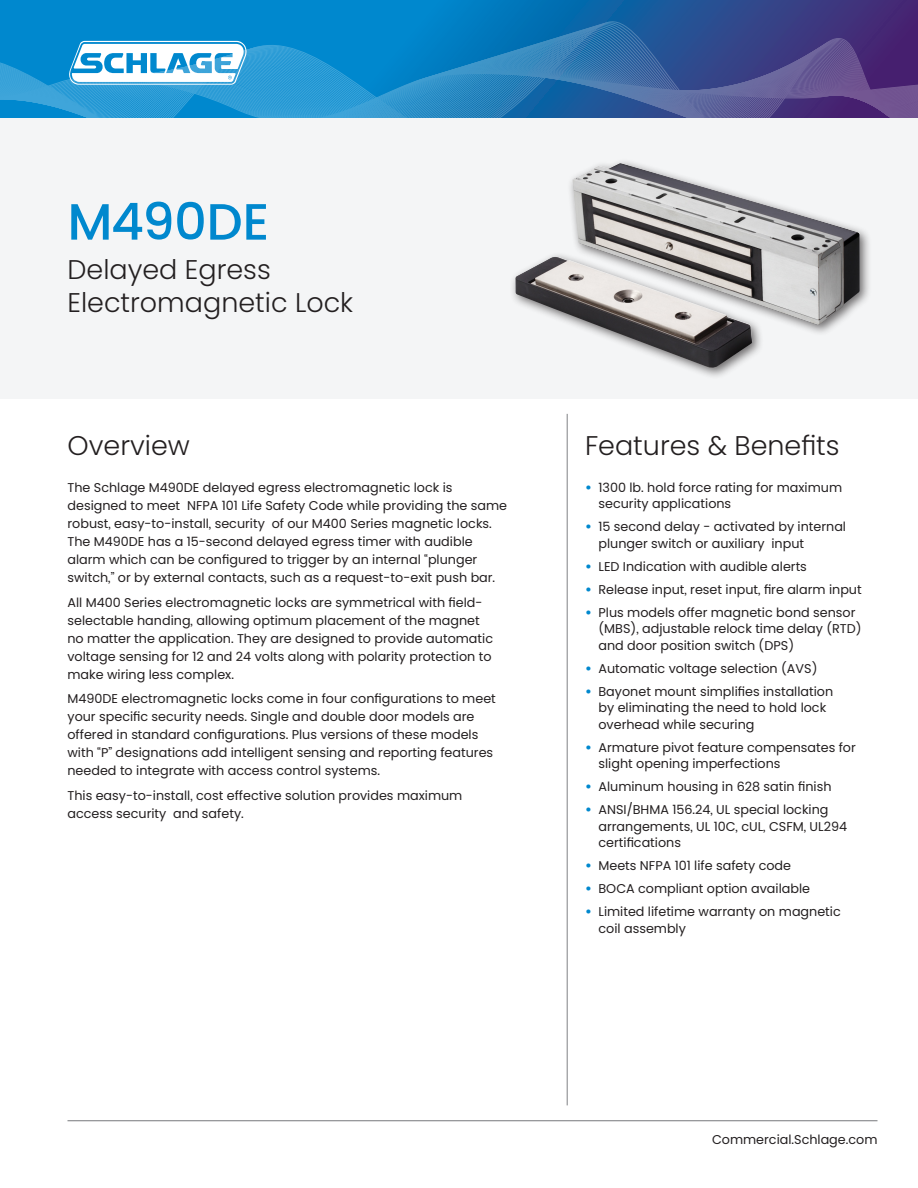
<style>
.page{position:relative;width:918px;height:1188px;background:#fff}
.page>*{position:absolute;margin:0;border:0;box-sizing:border-box;transform-origin:0 0}
.HDR_1_34_40pt{font:500 51px "Poppins";letter-spacing:-.01em;color:#0088ce}
.HDR_2_18_22pt{font:300 27px/33px "Poppins";color:#231f20}
.Body_8_5_12pt{font:12.75px/18px "Poppins";color:#231f20}
.s1{font-size:16.5px;color:#0088ce}
</style>
<div class="page">
<svg style="left:0;top:0;width:918px;height:20px;background:#106db3"></svg>
<svg style="left:0;top:20px;width:918px;height:98px;background:#2972b2"></svg>
<svg style="left:69px;top:41px;width:178px;height:44px"></svg>
<div style="left:0;top:118px;width:918px;height:281px;background:#f4f5f6"></div>
<hr style="left:567px;top:414px;width:1px;height:691px;background:#808285">
<hr style="left:68px;top:1120px;width:810px;height:1px;background:#76787b">
<div style="left:510px;top:158px;width:362px;height:222px;background:#231f20;opacity:.65"></div>
<img style="left:515px;top:163px;width:345px;height:206px">
<p class="HDR_1_34_40pt" style="left:68px;top:192px;width:203px">M490DE</p>
<p class="HDR_2_18_22pt" style="left:68px;top:254px;width:287px">Delayed Egress<br>Electromagnetic Lock</p>
<p class="HDR_2_18_22pt" style="left:68px;top:429px;width:124px">Overview</p>
<p class="HDR_2_18_22pt" style="left:585px;top:429px;width:256px">Features &amp; Benefits</p>
<p class="Body_8_5_12pt" style="left:68px;top:478px;width:441px">The Schlage M490DE delayed egress electromagnetic lock is designed to meet NFPA 101 Life Safety Code while providing the same robust, easy-to-install, security of our M400 Series magnetic locks.<br>The M490DE has a 15-second delayed egress timer with audible alarm which can be configured to trigger by an internal “plunger switch,” or by external contacts, such as a request-to-exit push bar.</p>
<p class="Body_8_5_12pt" style="left:68px;top:593px;width:427px">All M400 Series electromagnetic locks are symmetrical with field&shy;selectable handing, allowing optimum placement of the magnet no matter the application. They are designed to provide automatic voltage sensing for 12 and 24 volts along with polarity protection to make wiring less complex.</p>
<p class="Body_8_5_12pt" style="left:68px;top:690px;width:430px">M490DE electromagnetic locks come in four configurations to meet your specific security needs. Single and double door models are offered in standard configurations. Plus versions of these models with “P” designations add intelligent sensing and reporting features needed to integrate with access control systems.</p>
<p class="Body_8_5_12pt" style="left:68px;top:787px;width:396px">This easy-to-install, cost effective solution provides maximum access security and safety.</p>
<p class="Body_8_5_12pt" style="left:598px;top:479px;width:245px;line-height:16.5px;text-indent:-14px"><span class="s1">•</span> 1300 lb. hold force rating for maximum security applications</p>
<p class="Body_8_5_12pt" style="left:598px;top:519px;width:249px;line-height:16.5px;text-indent:-14px"><span class="s1">•</span> 15 second delay - activated by internal plunger switch or auxiliary input</p>
<p class="Body_8_5_12pt" style="left:585px;top:557px;width:223px"><span class="s1">•</span> LED Indication with audible alerts</p>
<p class="Body_8_5_12pt" style="left:585px;top:580px;width:278px"><span class="s1">•</span> Release input, reset input, fire alarm input</p>
<p class="Body_8_5_12pt" style="left:598px;top:604px;width:265px;line-height:16.5px;text-indent:-14px"><span class="s1">•</span> Plus models offer magnetic bond sensor (MBS), adjustable relock time delay (RTD) and door position switch (DPS)</p>
<p class="Body_8_5_12pt" style="left:585px;top:659px;width:234px"><span class="s1">•</span> Automatic voltage selection (AVS)</p>
<p class="Body_8_5_12pt" style="left:598px;top:683px;width:236px;line-height:16.5px;text-indent:-14px"><span class="s1">•</span> Bayonet mount simplifies installation by eliminating the need to hold lock overhead while securing</p>
<p class="Body_8_5_12pt" style="left:598px;top:739px;width:259px;line-height:16.5px;text-indent:-14px"><span class="s1">•</span> Armature pivot feature compensates for slight opening imperfections</p>
<p class="Body_8_5_12pt" style="left:585px;top:778px;width:248px"><span class="s1">•</span> Aluminum housing in 628 satin finish</p>
<p class="Body_8_5_12pt" style="left:598px;top:802px;width:250px;line-height:16.5px;text-indent:-14px"><span class="s1">•</span> ANSI/BHMA 156.24, UL special locking arrangements, UL 10C, cUL, CSFM, UL294 certifications</p>
<p class="Body_8_5_12pt" style="left:585px;top:857px;width:208px"><span class="s1">•</span> Meets NFPA 101 life safety code</p>
<p class="Body_8_5_12pt" style="left:585px;top:880px;width:227px"><span class="s1">•</span> BOCA compliant option available</p>
<p class="Body_8_5_12pt" style="left:598px;top:903px;width:244px;line-height:16.5px;text-indent:-14px"><span class="s1">•</span> Limited lifetime warranty on magnetic coil assembly</p>
<p class="Body_8_5_12pt" style="left:712px;top:1131px;width:167px">Commercial.Schlage.com</p>
</div>
